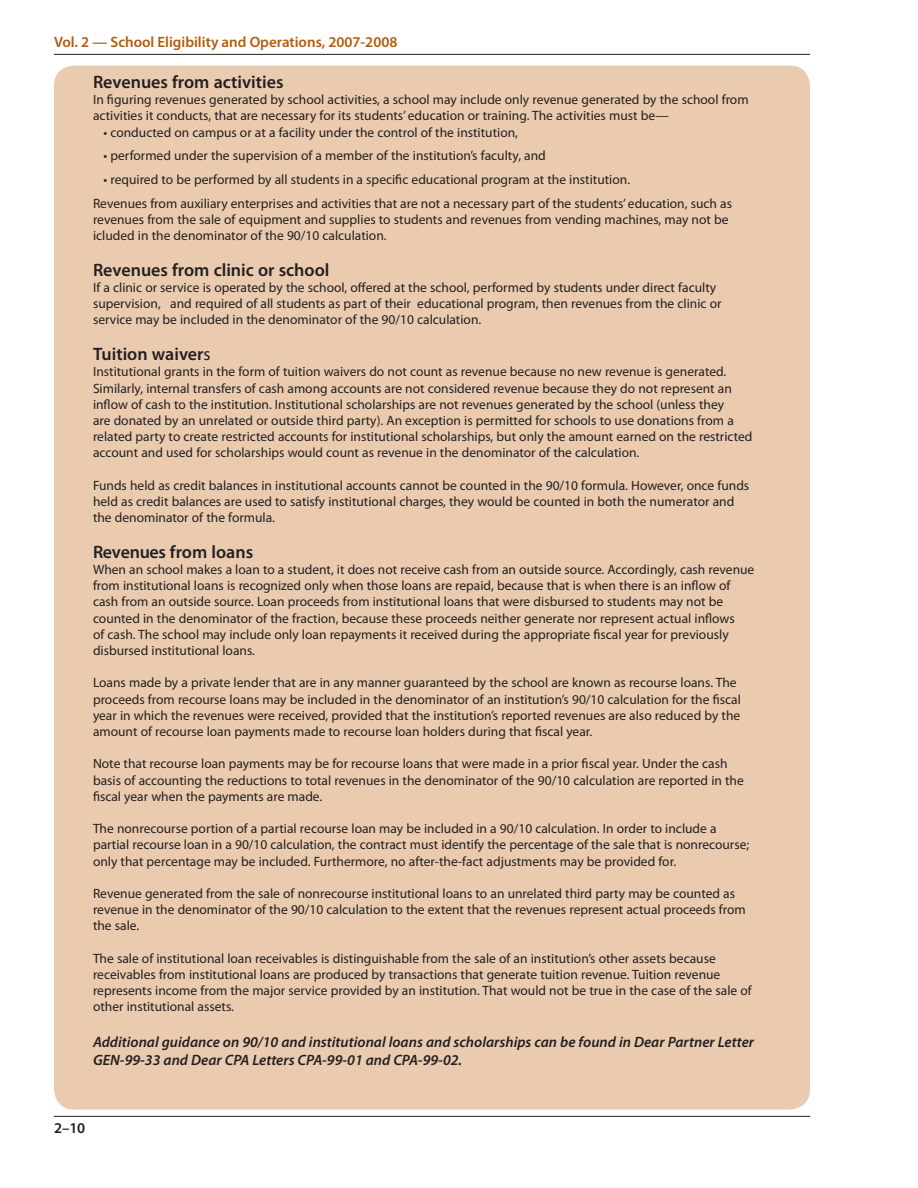
<style>
.page{position:relative;width:918px;height:1188px;background:#fff}
.page>*{position:absolute;margin:0;border:0;box-sizing:border-box;transform-origin:0 0}
.myria_body{font:600 18px "Myriad Pro";color:#231f20}
.myria_body-2{font:italic 600 15px/18px "Myriad Pro";color:#231f20}
.t1{font:600 15px "Myriad Pro";color:#b05d0f}
.t2{font:600 15px "Myriad Pro";color:#231f20}
.myria_body-3{font:13.5px/16.2px "Myriad Pro";color:#231f20}
.Bullet_list_-_myria{font:13.5px "Myriad Pro";color:#231f20}
.s1{font-weight:400}
</style>
<div class="page">
<hr style="left:54px;top:1116px;width:756px;height:1px;background:#231f20">
<hr style="left:54px;top:54px;width:756px;height:1px;background:#231f20">
<div style="left:54px;top:66px;width:756px;height:1044px;background:#eacbb0;border-radius:20px"></div>
<p class="t1" style="left:54px;top:33px;width:345px">Vol. 2 — School Eligibility and Operations, 2007-2008</p>
<p class="myria_body" style="left:93px;top:71px;width:192px">Revenues from activities</p>
<p class="myria_body-3" style="left:93px;top:91px;width:657px">In figuring revenues generated by school activities, a school may include only revenue generated by the school from activities it conducts, that are necessary for its students’ education or training. The activities must be—</p>
<p class="Bullet_list_-_myria" style="left:104px;top:124px;width:416px">• conducted on campus or at a facility under the control of the institution,</p>
<p class="Bullet_list_-_myria" style="left:104px;top:148px;width:444px">• performed under the supervision of a member of the institution’s faculty, and</p>
<p class="Bullet_list_-_myria" style="left:104px;top:171px;width:528px">• required to be performed by all students in a specific educational program at the institution.</p>
<p class="myria_body-3" style="left:93px;top:195px;width:641px">Revenues from auxiliary enterprises and activities that are not a necessary part of the students’ education, such as revenues from the sale of equipment and supplies to students and revenues from vending machines, may not be icluded in the denominator of the 90/10 calculation.</p>
<p class="myria_body" style="left:93px;top:258px;width:238px">Revenues from clinic or school</p>
<p class="myria_body-3" style="left:93px;top:279px;width:630px">If a clinic or service is operated by the school, offered at the school, performed by students under direct faculty supervision, and required of all students as part of their educational program, then revenues from the clinic or service may be included in the denominator of the 90/10 calculation.</p>
<p class="myria_body" style="left:93px;top:343px;width:119px">Tuition waiver<span class="s1">s</span></p>
<p class="myria_body-3" style="left:93px;top:364px;width:661px">Institutional grants in the form of tuition waivers do not count as revenue because no new revenue is generated.<br>Similarly, internal transfers of cash among accounts are not considered revenue because they do not represent an inflow of cash to the institution. Institutional scholarships are not revenues generated by the school (unless they<br>are donated by an unrelated or outside third party). An exception is permitted for schools to use donations from a related party to create restricted accounts for institutional scholarships, but only the amount earned on the restricted account and used for scholarships would count as revenue in the denominator of the calculation.</p>
<p class="myria_body-3" style="left:93px;top:477px;width:658px">Funds held as credit balances in institutional accounts cannot be counted in the 90/10 formula. However, once funds held as credit balances are used to satisfy institutional charges, they would be counted in both the numerator and the denominator of the formula.</p>
<p class="myria_body" style="left:93px;top:540px;width:162px">Revenues from loans</p>
<p class="myria_body-3" style="left:93px;top:561px;width:663px">When an school makes a loan to a student, it does not receive cash from an outside source. Accordingly, cash revenue from institutional loans is recognized only when those loans are repaid, because that is when there is an inflow of cash from an outside source. Loan proceeds from institutional loans that were disbursed to students may not be counted in the denominator of the fraction, because these proceeds neither generate nor represent actual inflows<br>of cash. The school may include only loan repayments it received during the appropriate fiscal year for previously disbursed institutional loans.</p>
<p class="myria_body-3" style="left:93px;top:675px;width:649px">Loans made by a private lender that are in any manner guaranteed by the school are known as recourse loans. The proceeds from recourse loans may be included in the denominator of an institution’s 90/10 calculation for the fiscal year in which the revenues were received, provided that the institution’s reported revenues are also reduced by the amount of recourse loan payments made to recourse loan holders during that fiscal year.</p>
<p class="myria_body-3" style="left:93px;top:756px;width:652px">Note that recourse loan payments may be for recourse loans that were made in a prior fiscal year. Under the cash basis of accounting the reductions to total revenues in the denominator of the 90/10 calculation are reported in the fiscal year when the payments are made.</p>
<p class="myria_body-3" style="left:93px;top:820px;width:658px">The nonrecourse portion of a partial recourse loan may be included in a 90/10 calculation. In order to include a partial recourse loan in a 90/10 calculation, the contract must identify the percentage of the sale that is nonrecourse; only that percentage may be included. Furthermore, no after-the-fact adjustments may be provided for.</p>
<p class="myria_body-3" style="left:93px;top:885px;width:654px">Revenue generated from the sale of nonrecourse institutional loans to an unrelated third party may be counted as revenue in the denominator of the 90/10 calculation to the extent that the revenues represent actual proceeds from the sale.</p>
<p class="myria_body-3" style="left:93px;top:950px;width:660px">The sale of institutional loan receivables is distinguishable from the sale of an institution’s other assets because receivables from institutional loans are produced by transactions that generate tuition revenue. Tuition revenue represents income from the major service provided by an institution. That would not be true in the case of the sale of other institutional assets.</p>
<p class="myria_body-2" style="left:93px;top:1033px;width:663px">Additional guidance on 90/10 and institutional loans and scholarships can be found in Dear Partner Letter<br>GEN-99-33 and Dear CPA Letters CPA-99-01 and CPA-99-02.</p>
<p class="t2" style="left:54px;top:1119px;width:33px">2–1 0</p>
</div>
